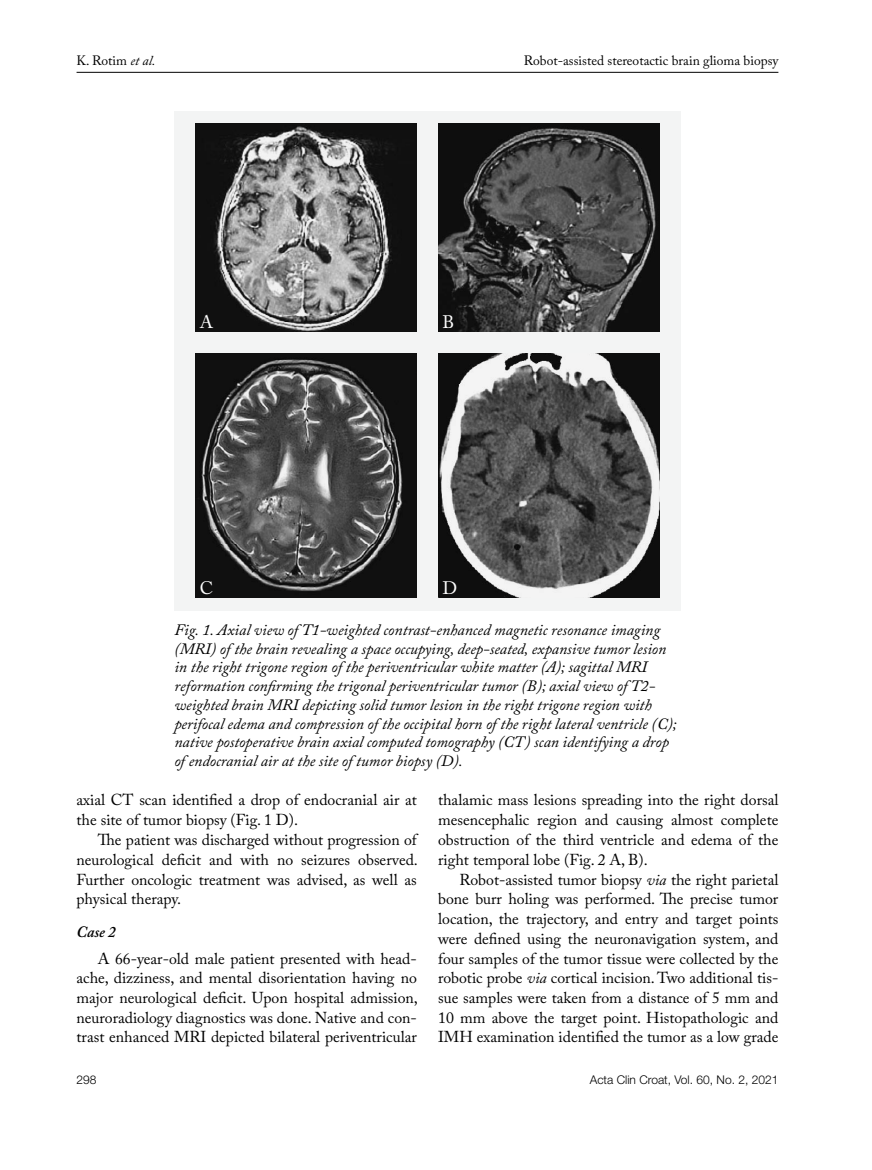
<style>
.page{position:relative;width:872px;height:1170px;background:#fff}
.page>*{position:absolute;margin:0;border:0;box-sizing:border-box;transform-origin:0 0}
.t1{font:18px "Adobe Caslon Pro";color:#fff}
.t2{font:15.75px/19.6px "Adobe Caslon Pro";color:#000;text-align:justify}
.t3{font:italic 15.75px/18.8px "Adobe Caslon Pro";color:#000}
.t4{font:italic 600 15.75px "Adobe Caslon Pro";color:#000}
.t5{font:13.5px "Adobe Caslon Pro";color:#000}
.t6{font:300 12px "Helvetica Neue LT Pro";color:#000}
.s1{font-style:italic}
</style>
<div class="page">
<hr style="left:77px;top:72px;width:701px;height:1px;background:#000">
<div style="left:174px;top:111px;width:506px;height:499px;background:#f3f4f4"></div>
<img style="left:196px;top:123px;width:221px;height:209px">
<img style="left:438px;top:123px;width:221px;height:209px">
<img style="left:196px;top:353px;width:221px;height:244px">
<img style="left:438px;top:353px;width:221px;height:244px">
<p class="t5" style="left:77px;top:53px;width:80px">K. Rotim <span class="s1">et al.</span></p>
<p class="t5" style="left:524px;top:53px;width:256px">Robot-assisted stereotactic brain glioma biopsy</p>
<p class="t1" style="left:200px;top:311px;width:15px">A</p>
<p class="t1" style="left:200px;top:576px;width:15px">C</p>
<p class="t1" style="left:442px;top:311px;width:13px">B</p>
<p class="t1" style="left:442px;top:576px;width:16px">D</p>
<p class="t3" style="left:174px;top:620px;width:504px">Fig. 1. Axial view of T1-weighted contrast-enhanced magnetic resonance imaging (MRI) of the brain revealing a space occupying, deep-seated, expansive tumor lesion in the right trigone region of the periventricular white matter (A); sagittal MRI reformation confirming the trigonal periventricular tumor (B); axial view of T2- weighted brain MRI depicting solid tumor lesion in the right trigone region with perifocal edema and compression of the occipital horn of the right lateral ventricle (C); native postoperative brain axial computed tomography (CT) scan identifying a drop of endocranial air at the site of tumor biopsy (D).</p>
<p class="t2" style="left:77px;top:790px;width:342px">axial CT scan identified a drop of endocranial air at the site of tumor biopsy (Fig. 1 D).</p>
<p class="t2" style="left:77px;top:829px;width:343px;text-indent:21px">The patient was discharged without progression of neurological deficit and with no seizures observed.<br>Further oncologic treatment was advised, as well as physical therapy.</p>
<p class="t4" style="left:77px;top:922px;width:41px">Case 2</p>
<p class="t2" style="left:77px;top:948px;width:343px;text-indent:21px">A 66-year-old male patient presented with head&shy;ache, dizziness, and mental disorientation having no major neurological deficit. Upon hospital admission, neuroradiology diagnostics was done. Native and con&shy;trast enhanced MRI depicted bilateral periventricular</p>
<p class="t2" style="left:438px;top:790px;width:342px">thalamic mass lesions spreading into the right dorsal mesencephalic region and causing almost complete obstruction of the third ventricle and edema of the right temporal lobe (Fig. 2 A, B).</p>
<p class="t2" style="left:438px;top:869px;width:342px;text-indent:21px">Robot-assisted tumor biopsy <span class="s1">via</span> the right parietal bone burr holing was performed. The precise tumor location, the trajectory, and entry and target points were defined using the neuronavigation system, and four samples of the tumor tissue were collected by the robotic probe <span class="s1">via</span> cortical incision. Two additional tis&shy;sue samples were taken from a distance of 5 mm and 10 mm above the target point. Histopathologic and IMH examination identified the tumor as a low grade</p>
<p class="t6" style="left:77px;top:1072px;width:22px">298</p>
<p class="t6" style="left:590px;top:1072px;width:190px">Acta Clin Croat, Vol. 60, No. 2, 2021</p>
</div>
